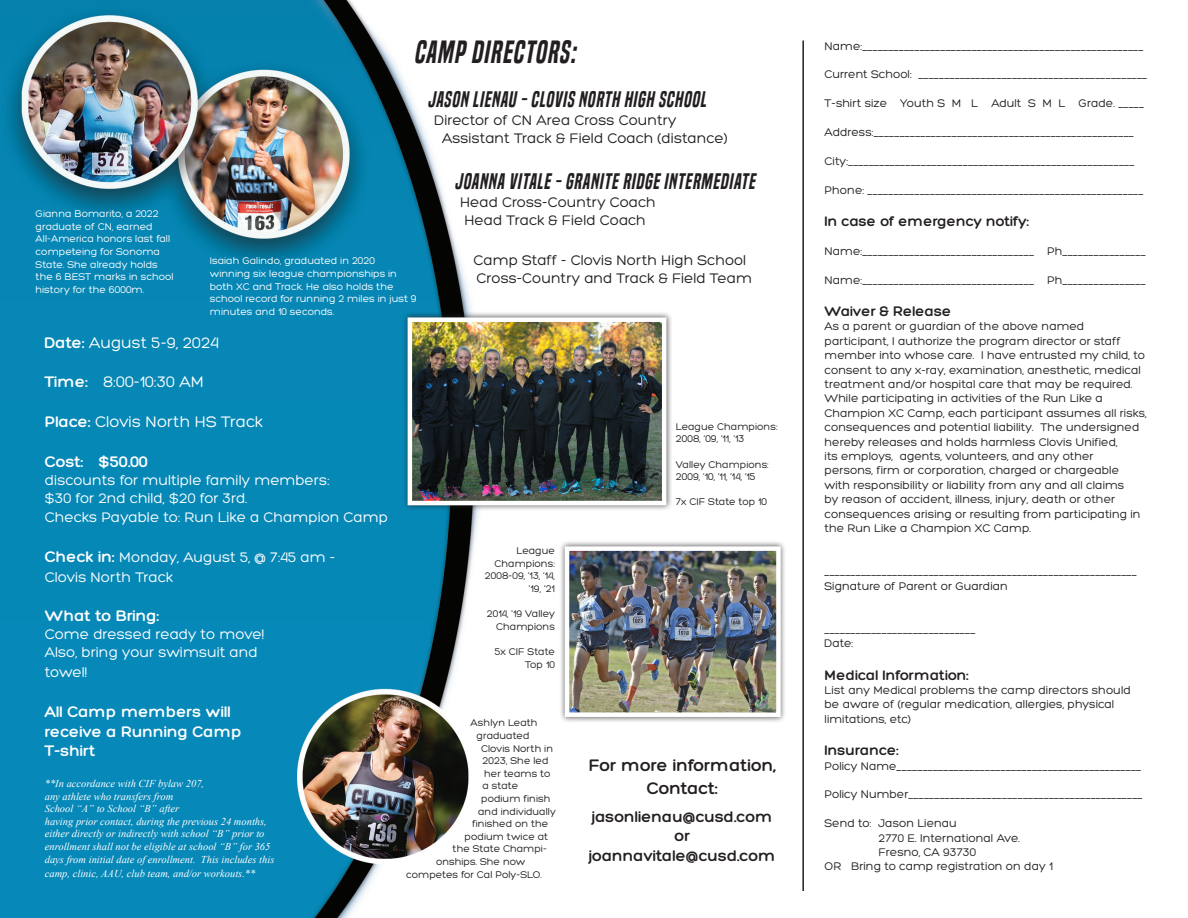
<style>
.page{position:relative;width:1188px;height:918px;background:#fff}
.page>*{position:absolute;margin:0;border:0;box-sizing:border-box;transform-origin:0 0}
.t1{font:italic 30px "Built Titling Sb";color:#231f20}
.t2{font:italic 21px "Built Titling Sb";color:#231f20}
.t3{font:700 18px/23.4px "Hero";color:#231f20;text-align:center}
.t4{font:700 16.5px/19.8px "Hero";color:#fff}
.t5{font:16.5px "Hero";color:#fff}
.t6{font:700 16.5px "Hero";color:#231f20}
.t7{font:15px "Hero";color:#fff}
.t8{font:15px "Hero";color:#231f20}
.t9{font:700 15px "Hero";color:#231f20}
.t10{font:12px/14.4px "Hero";color:#231f20}
.t11{font:italic 10.5px/12.6px "Times New Roman";color:#fff}
.t12{font:10.5px/12.6px "Hero";color:#fff}
.t13{font:10.5px/12.6px "Hero";color:#231f20}
.t14{font:10.5px/12.6px "Hero";color:#231f20;text-align:right}
.s1{font-weight:700}
.s2{font-weight:700;font-size:16.5px}
</style>
<div class="page">
<img style="left:0;top:0;width:479px;height:918px">
<hr style="left:802px;top:40px;width:2px;height:851px;background:#231f20">
<div style="left:402px;top:312px;width:270px;height:199px;background:#231f20;opacity:.75"></div>
<img style="left:413px;top:322px;width:248px;height:178px">
<div style="left:408px;top:317px;width:258px;height:188px;border:4px solid #fff"></div>
<div style="left:559px;top:541px;width:228px;height:182px;background:#231f20;opacity:.75"></div>
<img style="left:570px;top:551px;width:206px;height:161px">
<div style="left:565px;top:546px;width:216px;height:171px;border:4px solid #fff"></div>
<p class="t12" style="left:36px;top:208px;width:139px">Gianna Bomarito, a 2022 graduate of CN, earned<br>All-America honors last fall competeing for Sonoma<br>State. She already holds the 6 BEST marks in school history for the 6000m.</p>
<p class="t1" style="left:415px;top:34px;width:165px">CAMP DIRECTORS:</p>
<p class="t2" style="left:429px;top:86px;width:281px">JASON LIENAU - CLOVIS NORTH HIGH SCHOOL</p>
<p class="t8" style="left:435px;top:112px;width:244px">Director of CN Area Cross Country</p>
<p class="t8" style="left:442px;top:130px;width:287px">Assistant Track &amp; Field Coach (distance)</p>
<p class="t2" style="left:456px;top:169px;width:303px">JOANNA VITALE - GRANITE RIDGE INTERMEDIATE</p>
<p class="t8" style="left:460px;top:195px;width:197px">Head Cross-Country Coach</p>
<p class="t8" style="left:465px;top:213px;width:183px">Head Track &amp; Field Coach</p>
<p class="t8" style="left:474px;top:252px;width:274px">Camp Staff - Clovis North High School</p>
<p class="t8" style="left:477px;top:270px;width:277px">Cross-Country and Track &amp; Field Team</p>
<p class="t12" style="left:210px;top:255px;width:209px">Isaiah Galindo, graduated in 2020 winning six league championships in both XC and Track. He also holds the school record for running 2 miles in just 9 minutes and 10 seconds.</p>
<p class="t5" style="left:45px;top:334px;width:176px"><span class="s1">Date:</span> August 5-9, 2024</p>
<p class="t5" style="left:45px;top:374px;width:161px"><span class="s1">Time:</span> 8:00-10:30 AM</p>
<p class="t5" style="left:45px;top:413px;width:220px"><span class="s1">Place:</span> Clovis North HS Track</p>
<p class="t4" style="left:45px;top:452px;width:105px">Cost: $50.00</p>
<p class="t7" style="left:45px;top:472px;width:286px">discounts for multiple family members:</p>
<p class="t7" style="left:45px;top:490px;width:204px">$30 for 2nd child, $20 for 3rd.</p>
<p class="t7" style="left:45px;top:510px;width:345px">Checks Payable to: Run Like a Champion Camp</p>
<p class="t7" style="left:45px;top:550px;width:292px"><span class="s2">Check in:</span> Monday, August 5, @ 7:45 am -</p>
<p class="t7" style="left:45px;top:569px;width:130px">Clovis North Track</p>
<p class="t4" style="left:45px;top:607px;width:116px">What to Bring:</p>
<p class="t7" style="left:45px;top:627px;width:221px">Come dressed ready to move!</p>
<p class="t7" style="left:45px;top:645px;width:214px">Also, bring your swimsuit and</p>
<p class="t7" style="left:45px;top:665px;width:44px">towel!</p>
<p class="t4" style="left:45px;top:702px;width:187px">All Camp members will</p>
<p class="t4" style="left:45px;top:722px;width:198px">receive a Running Camp<br>T-shirt</p>
<p class="t11" style="left:45px;top:777px;width:161px">**In accordance with CIF bylaw 207,</p>
<p class="t11" style="left:45px;top:790px;width:130px">any athlete who transfers from</p>
<p class="t11" style="left:45px;top:802px;width:136px">School “A” to School “B” after</p>
<p class="t11" style="left:45px;top:815px;width:231px">having prior contact, during the previous 24 months, either directly or indirectly with school “B” prior to enrollment shall not be eligible at school “B” for 365 days from initial date of enrollment. This includes this</p>
<p class="t11" style="left:45px;top:867px;width:212px">camp, clinic, AAU, club team, and/or workouts.**</p>
<p class="t14" style="left:517px;top:545px;width:40px">League</p>
<p class="t14" style="left:495px;top:557px;width:62px">Champions:</p>
<p class="t14" style="left:485px;top:570px;width:72px">2008-09, ’13, ‘14, '19, '21</p>
<p class="t14" style="left:487px;top:608px;width:70px">2014, '19 Valley<br>Champions</p>
<p class="t14" style="left:495px;top:645px;width:62px">5x CIF State</p>
<p class="t14" style="left:525px;top:658px;width:31px">Top 10</p>
<p class="t13" style="left:471px;top:717px;width:69px">Ashlyn Leath</p>
<p class="t13" style="left:477px;top:729px;width:54px">graduated</p>
<p class="t13" style="left:481px;top:742px;width:74px">Clovis North in</p>
<p class="t13" style="left:483px;top:755px;width:67px">2023, She led</p>
<p class="t13" style="left:484px;top:767px;width:68px">her teams to</p>
<p class="t13" style="left:483px;top:780px;width:37px">a state</p>
<p class="t13" style="left:481px;top:792px;width:71px">podium finish</p>
<p class="t13" style="left:478px;top:805px;width:79px">and individually</p>
<p class="t13" style="left:472px;top:818px;width:78px">finished on the</p>
<p class="t13" style="left:465px;top:830px;width:85px">podium twice at</p>
<p class="t13" style="left:453px;top:843px;width:96px">the State Champi-</p>
<p class="t13" style="left:436px;top:855px;width:91px">onships. She now</p>
<p class="t13" style="left:406px;top:868px;width:137px">competes for Cal Poly-SLO.</p>
<p class="t13" style="left:676px;top:420px;width:103px">League Champions:<br>2008, ’09, ’11, ’13</p>
<p class="t13" style="left:676px;top:458px;width:95px">Valley Champions:<br>2009, ’10, ’11, ’14, ‘15</p>
<p class="t13" style="left:676px;top:496px;width:93px">7x CIF State top 10</p>
<p class="t3" style="left:589px;top:754px;width:189px">For more information,<br>Contact:</p>
<p class="t6" style="left:592px;top:808px;width:182px">jasonlienau@cusd.com</p>
<p class="t6" style="left:675px;top:827px;width:17px">or</p>
<p class="t6" style="left:589px;top:847px;width:188px">joannavitale@cusd.com</p>
<p class="t10" style="left:825px;top:39px;width:321px">Name:______________________________________________________</p>
<p class="t10" style="left:825px;top:67px;width:324px">Current School: ____________________________________________</p>
<p class="t10" style="left:825px;top:96px;width:321px">T-shirt size Youth S M L Adult S M L Grade. _____</p>
<p class="t10" style="left:825px;top:125px;width:311px">Address:__________________________________________________</p>
<p class="t10" style="left:825px;top:154px;width:312px">City:_______________________________________________________</p>
<p class="t10" style="left:825px;top:183px;width:321px">Phone: _____________________________________________________</p>
<p class="t9" style="left:825px;top:213px;width:206px">In case of emergency notify:</p>
<p class="t10" style="left:825px;top:244px;width:323px">Name:_________________________________ Ph________________</p>
<p class="t10" style="left:825px;top:273px;width:323px">Name:_________________________________ Ph________________</p>
<p class="t9" style="left:825px;top:303px;width:128px">Waiver &amp; Release</p>
<p class="t10" style="left:825px;top:319px;width:324px">As a parent or guardian of the above named participant, I authorize the program director or staff member into whose care. I have entrusted my child, to consent to any x-ray, examination, anesthetic, medical treatment and/or hospital care that may be required.<br>While participating in activities of the Run Like a Champion XC Camp, each participant assumes all risks, consequences and potential liability. The undersigned hereby releases and holds harmless Clovis Unified,<br>its employs, agents, volunteers, and any other<br>persons, firm or corporation, charged or chargeable with responsibility or liability from any and all claims<br>by reason of accident, illness, injury, death or other consequences arising or resulting from participating in the Run Like a Champion XC Camp.</p>
<p class="t10" style="left:825px;top:564px;width:314px">____________________________________________________________</p>
<p class="t10" style="left:825px;top:579px;width:185px">Signature of Parent or Guardian</p>
<p class="t10" style="left:825px;top:622px;width:153px">_____________________________</p>
<p class="t10" style="left:825px;top:636px;width:30px">Date:</p>
<p class="t9" style="left:825px;top:667px;width:146px">Medical Information:</p>
<p class="t10" style="left:825px;top:683px;width:308px">List any Medical problems the camp directors should be aware of (regular medication, allergies, physical limitations, etc)</p>
<p class="t9" style="left:825px;top:742px;width:76px">Insurance:</p>
<p class="t10" style="left:825px;top:759px;width:318px">Policy Name_______________________________________________</p>
<p class="t10" style="left:825px;top:787px;width:320px">Policy Number_____________________________________________</p>
<p class="t10" style="left:825px;top:816px;width:134px">Send to: Jason Lienau</p>
<p class="t10" style="left:879px;top:831px;width:143px">2770 E. International Ave.</p>
<p class="t10" style="left:879px;top:845px;width:99px">Fresno, CA 93730</p>
<p class="t10" style="left:825px;top:859px;width:230px">OR Bring to camp registration on day 1</p>
</div>
